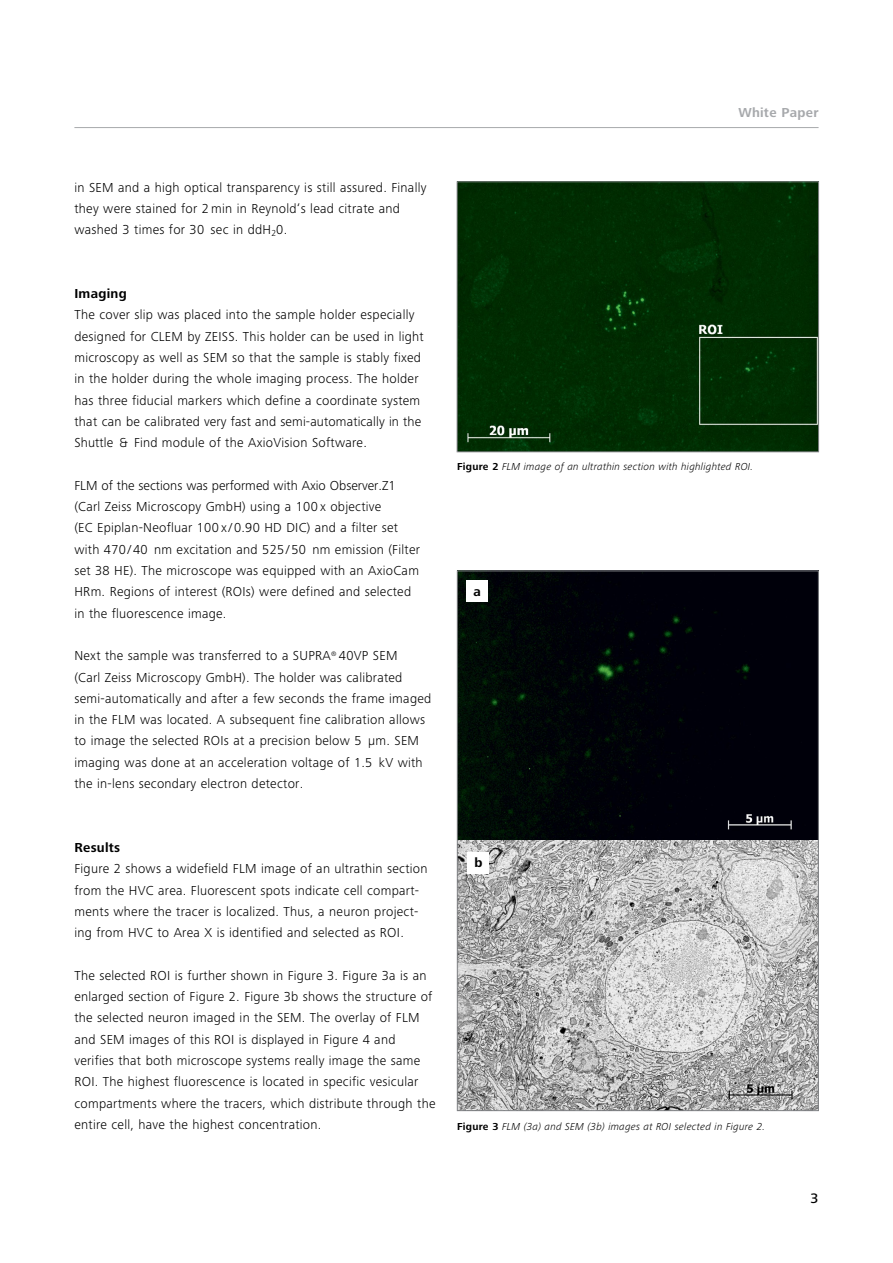
<style>
.page{position:relative;width:893px;height:1263px;background:#fff}
.page>*{position:absolute;margin:0;border:0;box-sizing:border-box;transform-origin:0 0}
.t1{font:500 14.25px "Zeiss Frutiger Next Pro";color:#000}
.t2{font:300 13.5px/21.3px "Zeiss Frutiger Next Pro";letter-spacing:.02em;color:#000}
.t3{font:700 13.5px "Zeiss Frutiger Next Pro";letter-spacing:.02em;color:#000}
.t4{font:700 13.5px "Zeiss Frutiger Next Pro";letter-spacing:.02em;color:#a7a9ac}
.t5{font:italic 300 10.5px "Zeiss Frutiger Next Pro";letter-spacing:.02em;color:#000}
.s1{font-weight:700;font-style:normal}
</style>
<div class="page">
<hr style="left:74px;top:127px;width:745px;height:1px;background:#a7a9ac">
<div style="left:459px;top:184px;width:358px;height:266px;background:#002c01"></div>
<div style="left:457px;top:182px;width:362px;height:270px;border:1px solid #808285"></div>
<img style="left:459px;top:573px;width:358px;height:268px">
<svg style="left:459px;top:841px;width:358px;height:268px;background:#b8b8b8"></svg>
<div style="left:467px;top:580px;width:21px;height:21px;background:#fff"></div>
<div style="left:468px;top:852px;width:21px;height:21px;background:#fff"></div>
<p class="t4" style="left:738px;top:105px;width:82px">White Paper</p>
<p class="t2" style="left:74px;top:176px;width:354px">in SEM and a high optical transparency is still assured. Finally they were stained for 2 min in Reynold‘s lead citrate and washed 3 times for 30 sec in ddH<sub>2</sub>0.</p>
<p class="t3" style="left:74px;top:286px;width:54px">Imaging</p>
<p class="t2" style="left:74px;top:304px;width:351px">The cover slip was placed into the sample holder especially designed for CLEM by ZEISS. This holder can be used in light microscopy as well as SEM so that the sample is stably fixed in the holder during the whole imaging process. The holder has three fiducial markers which define a coordinate system that can be calibrated very fast and semi-automatically in the Shuttle &amp; Find module of the AxioVision Software.</p>
<p class="t2" style="left:74px;top:475px;width:347px">FLM of the sections was performed with Axio Observer.Z1 (Carl Zeiss Microscopy GmbH) using a 100 x objective<br>(EC Epiplan-Neofluar 100 x/0.90 HD DIC) and a filter set with 470/40 nm excitation and 525/50 nm emission (Filter set 38 HE). The microscope was equipped with an AxioCam HRm. Regions of interest (ROIs) were defined and selected in the fluorescence image.</p>
<p class="t2" style="left:74px;top:645px;width:358px">Next the sample was transferred to a SUPRA<sup>®</sup> 40VP SEM<br>(Carl Zeiss Microscopy GmbH). The holder was calibrated semi-automatically and after a few seconds the frame imaged in the FLM was located. A subsequent fine calibration allows to image the selected ROIs at a precision below 5 µm. SEM imaging was done at an acceleration voltage of 1.5 kV with the in-lens secondary electron detector.</p>
<p class="t3" style="left:74px;top:840px;width:47px">Results</p>
<p class="t2" style="left:74px;top:858px;width:355px">Figure 2 shows a widefield FLM image of an ultrathin section from the HVC area. Fluorescent spots indicate cell compart&shy;ments where the tracer is localized. Thus, a neuron project&shy;ing from HVC to Area X is identified and selected as ROI.</p>
<p class="t2" style="left:74px;top:965px;width:363px">The selected ROI is further shown in Figure 3. Figure 3a is an enlarged section of Figure 2. Figure 3b shows the structure of the selected neuron imaged in the SEM. The overlay of FLM and SEM images of this ROI is displayed in Figure 4 and verifies that both microscope systems really image the same ROI. The highest fluorescence is located in specific vesicular compartments where the tracers, which distribute through the entire cell, have the highest concentration.</p>
<p class="t5" style="left:457px;top:460px;width:298px"><span class="s1">Figure 2</span> FLM image of an ultrathin section with highlighted ROI.</p>
<p class="t3" style="left:474px;top:583px;width:9px">a</p>
<p class="t3" style="left:474px;top:855px;width:10px">b</p>
<p class="t5" style="left:457px;top:1120px;width:310px"><span class="s1">Figure 3</span> FLM (3a) and SEM (3b) images at ROI selected in Figure 2.</p>
<p class="t1" style="left:810px;top:1190px;width:10px">3</p>
</div>
